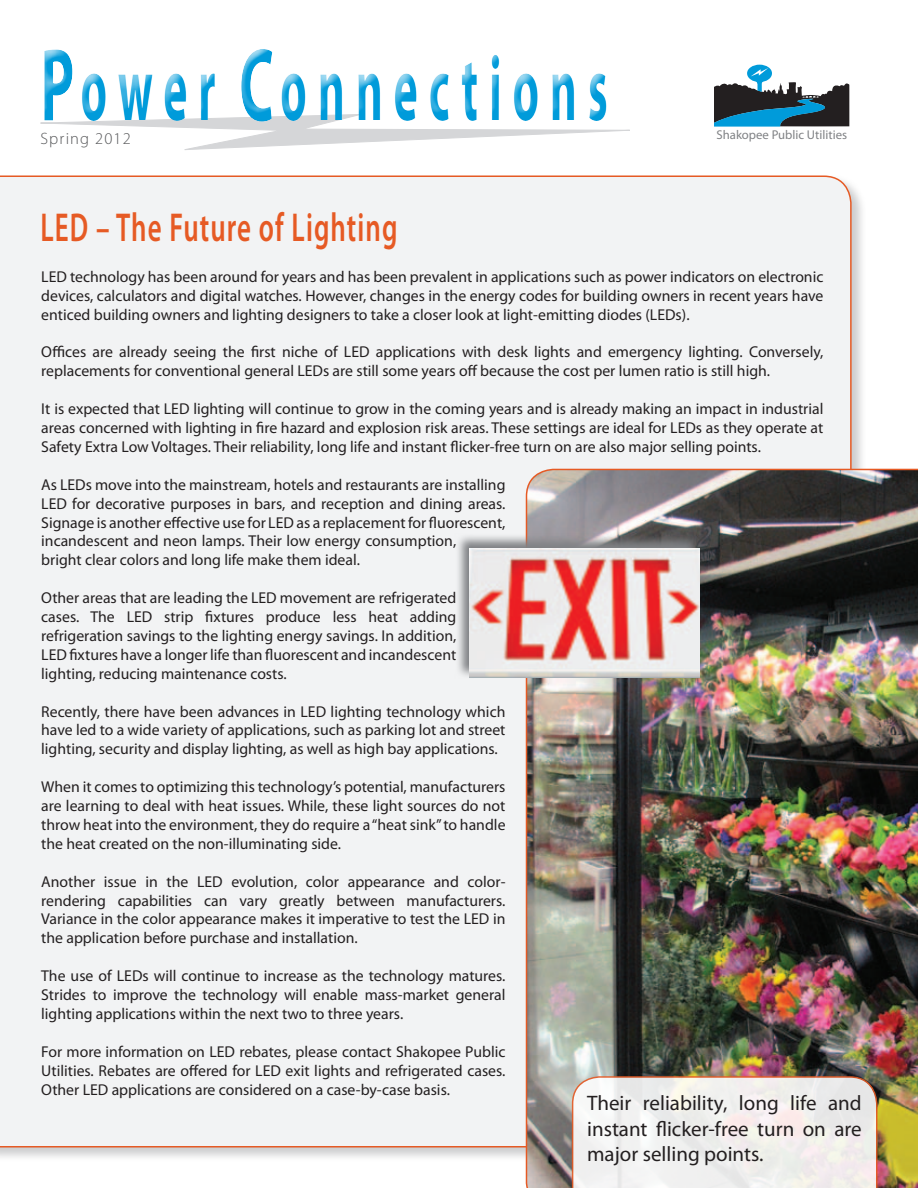
<style>
.page{position:relative;width:918px;height:1188px;background:#fff}
.page>*{position:absolute;margin:0;border:0;box-sizing:border-box;transform-origin:0 0}
.t1{font:700 93px "Myriad Pro";letter-spacing:.23em;color:#009bda;scale:.5 1}
.t2{font:600 40.5px "Myriad Pro";letter-spacing:.04em;color:#e65a24;scale:.67 1}
.t3{font:21px/25.2px "Myriad Pro";color:#231f20;text-align:justify}
.t4{font:300 16.5px "Myriad Pro";letter-spacing:.07em;color:#57585a}
.t5{font:15.75px/18.9px "Myriad Pro";color:#231f20;text-align:justify}
.t6{font:12.75px "Myriad Pro";color:#808285}
.s1{font-size:104.7px}
</style>
<div class="page">
<svg style="left:184px;top:129px;width:446px;height:21px"></svg>
<div style="left:747px;top:65px;width:25px;height:17px;background:#009bda;border-radius:50%"></div>
<svg style="left:714px;top:68px;width:136px;height:59px"></svg>
<div style="left:0;top:175px;width:852px;height:973px;background:#f2f3f4"></div>
<img style="left:525px;top:468px;width:393px;height:720px">
<svg style="left:455px;top:534px;width:246px;height:145px"></svg>
<img style="left:470px;top:549px;width:229px;height:129px">
<div style="left:33px;top:42px;width:587px;height:93px;background:#fff"></div>
<svg style="left:571px;top:1075px;width:307px;height:113px"></svg>
<h1 class="t1" style="left:40px;top:29px;width:1137px"><span class="s1">P</span>ower <span class="s1">C</span>onnections</h1>
<p class="t4" style="left:40px;top:130px;width:92px">Spring 2012</p>
<p class="t6" style="left:716px;top:127px;width:132px">Shakopee Public Utilities</p>
<h2 class="t2" style="left:40px;top:201px;width:534px">LED – The Future of Lighting</h2>
<p class="t5" style="left:41px;top:267px;width:784px">LED technology has been around for years and has been prevalent in applications such as power indicators on electronic devices, calculators and digital watches. However, changes in the energy codes for building owners in recent years have enticed building owners and lighting designers to take a closer look at light-emitting diodes (LEDs).</p>
<p class="t5" style="left:41px;top:342px;width:784px">Offices are already seeing the first niche of LED applications with desk lights and emergency lighting. Conversely, replacements for conventional general LEDs are still some years off because the cost per lumen ratio is still high.</p>
<p class="t5" style="left:41px;top:399px;width:784px">It is expected that LED lighting will continue to grow in the coming years and is already making an impact in industrial areas concerned with lighting in fire hazard and explosion risk areas. These settings are ideal for LEDs as they operate at Safety Extra Low Voltages. Their reliability, long life and instant flicker-free turn on are also major selling points.</p>
<p class="t5" style="left:41px;top:475px;width:466px;text-align:left">As LEDs move into the mainstream, hotels and restaurants are installing LED for decorative purposes in bars, and reception and dining areas.<br>Signage is another effective use for LED as a replacement for fluorescent, incandescent and neon lamps. Their low energy consumption,<br>bright clear colors and long life make them ideal.</p>
<p class="t5" style="left:41px;top:588px;width:417px">Other areas that are leading the LED movement are refrigerated cases. The LED strip fixtures produce less heat adding refrigeration savings to the lighting energy savings. In addition, LED fixtures have a longer life than fluorescent and incandescent lighting, reducing maintenance costs.</p>
<p class="t5" style="left:41px;top:702px;width:466px">Recently, there have been advances in LED lighting technology which have led to a wide variety of applications, such as parking lot and street lighting, security and display lighting, as well as high bay applications.</p>
<p class="t5" style="left:41px;top:777px;width:466px">When it comes to optimizing this technology’s potential, manufacturers are learning to deal with heat issues. While, these light sources do not throw heat into the environment, they do require a “heat sink” to handle the heat created on the non-illuminating side.</p>
<p class="t5" style="left:41px;top:872px;width:466px">Another issue in the LED evolution, color appearance and color&shy;rendering capabilities can vary greatly between manufacturers.<br>Variance in the color appearance makes it imperative to test the LED in the application before purchase and installation.</p>
<p class="t5" style="left:41px;top:966px;width:466px">The use of LEDs will continue to increase as the technology matures.<br>Strides to improve the technology will enable mass-market general lighting applications within the next two to three years.</p>
<p class="t5" style="left:41px;top:1042px;width:466px">For more information on LED rebates, please contact Shakopee Public Utilities. Rebates are offered for LED exit lights and refrigerated cases.<br>Other LED applications are considered on a case-by-case basis.</p>
<h3 class="t3" style="left:587px;top:1090px;width:276px">Their reliability, long life and instant flicker-free turn on are major selling points.</h3>
</div>
